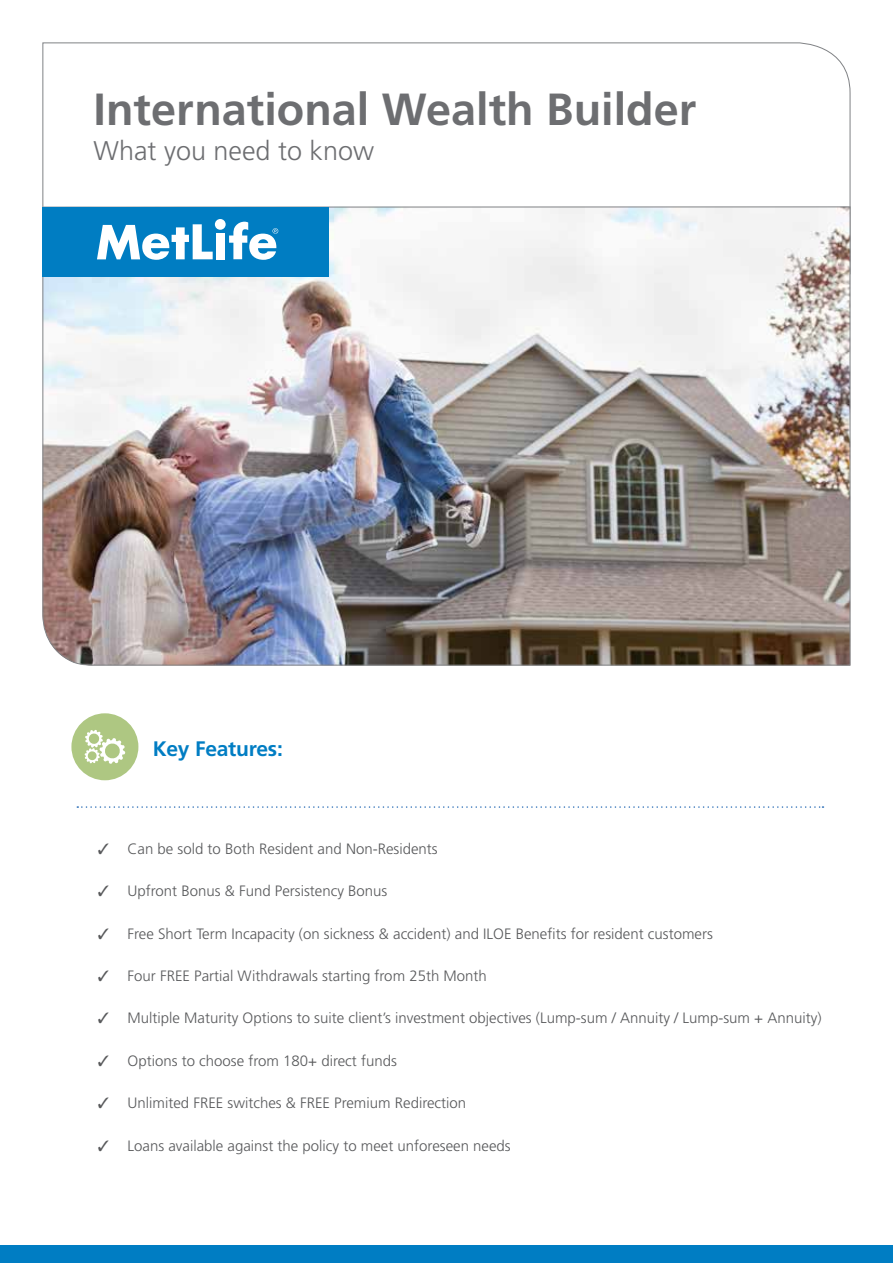
<style>
.page{position:relative;width:893px;height:1263px;background:#fff}
.page>*{position:absolute;margin:0;border:0;box-sizing:border-box;transform-origin:0 0}
.t1{font:700 45px "Frutiger";color:#6d6e71}
.t2{font:300 27px "Frutiger";color:#6d6e71}
.t3{font:700 21px "Frutiger";letter-spacing:-.01em;color:#007dc3}
.t4{font:300 15px "Frutiger";color:#58595b}
</style>
<div class="page">
<svg style="left:42px;top:42px;width:809px;height:164px"></svg>
<img style="left:42px;top:206px;width:809px;height:460px">
<div style="left:42px;top:207px;width:287px;height:70px;background:#007dc2"></div>
<div style="left:216px;top:233px;width:9px;height:26px;background:#fff"></div>
<div style="left:215px;top:219px;width:11px;height:11px;background:#fff;border-radius:50%"></div>
<svg style="left:97px;top:224px;width:116px;height:36px"></svg>
<svg style="left:229px;top:222px;width:49px;height:38px"></svg>
<div style="left:0;top:1246px;width:893px;height:17px;background:#007dc3"></div>
<div style="left:71px;top:713px;width:67px;height:67px;background:#aec782;border-radius:50%"></div>
<svg style="left:85px;top:730px;width:40px;height:34px"></svg>
<svg style="left:77px;top:806px;width:746px;height:2px"></svg>
<h1 class="t1" style="left:94px;top:83px;width:604px">International Wealth Builder</h1>
<h2 class="t2" style="left:94px;top:135px;width:282px">What you need to know</h2>
<h3 class="t3" style="left:153px;top:736px;width:132px">Key Features:</h3>
<p class="t4" style="left:98px;top:840px;width:341px">✓ Can be sold to Both Resident and Non-Residents</p>
<p class="t4" style="left:98px;top:882px;width:291px">✓ Upfront Bonus &amp; Fund Persistency Bonus</p>
<p class="t4" style="left:98px;top:925px;width:617px">✓ Free Short Term Incapacity (on sickness &amp; accident) and ILOE Benefits for resident customers</p>
<p class="t4" style="left:98px;top:967px;width:391px">✓ Four FREE Partial Withdrawals starting from 25th Month</p>
<p class="t4" style="left:98px;top:1010px;width:725px">✓ Multiple Maturity Options to suite client’s investment objectives (Lump-sum / Annuity / Lump-sum + Annuity)</p>
<p class="t4" style="left:98px;top:1052px;width:301px">✓ Options to choose from 180+ direct funds</p>
<p class="t4" style="left:98px;top:1094px;width:370px">✓ Unlimited FREE switches &amp; FREE Premium Redirection</p>
<p class="t4" style="left:98px;top:1137px;width:414px">✓ Loans available against the policy to meet unforeseen needs</p>
</div>
